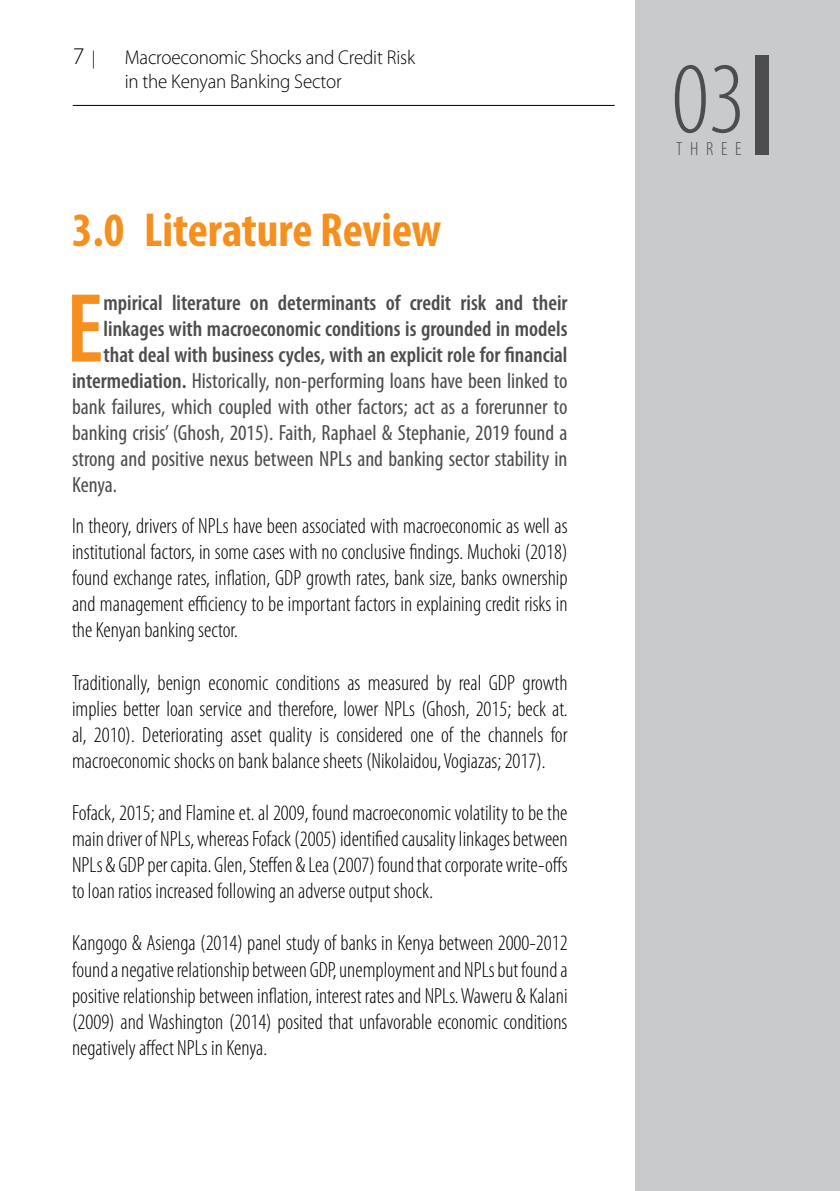
<style>
.page{position:relative;width:840px;height:1191px;background:#fff}
.page>*{position:absolute;margin:0;border:0;box-sizing:border-box;transform-origin:0 0}
.t1{font:300 condensed 102.4px "Myriad Pro";color:#4d4d4f}
.t2{font:600 condensed 99.2px "Myriad Pro";color:#f78f1e}
.t3{font:700 condensed 48px "Myriad Pro";color:#f78f1e}
.t4{font:300 24px "Myriad Pro";color:#000}
.t5{font:300 condensed 22px/26px "Myriad Pro";color:#000;text-align:justify}
.t6{font:condensed 22px "Myriad Pro";color:#4d4d4f}
.t7{font:600 condensed 22px "Myriad Pro";color:#4d4d4f}
.t8{font:300 20px/24px "Myriad Pro";letter-spacing:-.01em;color:#000;scale:.95 1}
.t9{font:300 condensed 19.2px "Myriad Pro";letter-spacing:.4em;color:#4d4d4f}
.s1{font-size:18px}
.s2{font-weight:600}
</style>
<div class="page">
<hr style="left:73px;top:105px;width:541px;height:1px;background:#000">
<div style="left:635px;top:0;width:204px;height:1191px;background:#c9cacc"></div>
<div style="left:754px;top:55px;width:14px;height:100px;background:#4d4d4f"></div>
<p class="t4" style="left:73px;top:43px;width:24px">7 <span class="s1">|</span></p>
<p class="t8" style="left:125px;top:46px;width:307px">Macroeconomic Shocks and Credit Risk in the Kenyan Banking Sector</p>
<h3 class="t3" style="left:72px;top:200px;width:371px">3.0 Literature Review</h3>
<h2 class="t2" style="left:66px;top:274px;width:39px">E</h2>
<p class="t7" style="left:103px;top:290px;width:465px">mpirical literature on determinants of credit risk and their</p>
<p class="t7" style="left:103px;top:316px;width:465px">linkages with macroeconomic conditions is grounded in models</p>
<p class="t7" style="left:103px;top:342px;width:465px">that deal with business cycles, with an explicit role for financial</p>
<p class="t6" style="left:72px;top:368px;width:496px"><span class="s2">intermediation.</span> Historically, non-performing loans have been linked to</p>
<p class="t6" style="left:72px;top:394px;width:496px">bank failures, which coupled with other factors; act as a forerunner to</p>
<p class="t6" style="left:72px;top:420px;width:496px">banking crisis’ (Ghosh, 2015). Faith, Raphael &amp; Stephanie, 2019 found a</p>
<p class="t6" style="left:72px;top:446px;width:496px">strong and positive nexus between NPLs and banking sector stability in</p>
<p class="t6" style="left:72px;top:472px;width:47px">Kenya.</p>
<p class="t5" style="left:72px;top:513px;width:497px">In theory, drivers of NPLs have been associated with macroeconomic as well as institutional factors, in some cases with no conclusive findings. Muchoki (2018) found exchange rates, inflation, GDP growth rates, bank size, banks ownership and management efficiency to be important factors in explaining credit risks in the Kenyan banking sector.</p>
<p class="t5" style="left:72px;top:670px;width:496px">Traditionally, benign economic conditions as measured by real GDP growth implies better loan service and therefore, lower NPLs (Ghosh, 2015; beck at. al, 2010). Deteriorating asset quality is considered one of the channels for macroeconomic shocks on bank balance sheets (Nikolaidou, Vogiazas; 2017).</p>
<p class="t5" style="left:72px;top:800px;width:496px">Fofack, 2015; and Flamine et. al 2009, found macroeconomic volatility to be the main driver of NPLs, whereas Fofack (2005) identified causality linkages between NPLs &amp; GDP per capita. Glen, Steffen &amp; Lea (2007) found that corporate write-offs to loan ratios increased following an adverse output shock.</p>
<p class="t5" style="left:72px;top:930px;width:497px">Kangogo &amp; Asienga (2014) panel study of banks in Kenya between 2000-2012 found a negative relationship between GDP, unemployment and NPLs but found a positive relationship between inflation, interest rates and NPLs. Waweru &amp; Kalani (2009) and Washington (2014) posited that unfavorable economic conditions negatively affect NPLs in Kenya.</p>
<h1 class="t1" style="left:671px;top:44px;width:75px">03</h1>
<p class="t9" style="left:675px;top:139px;width:67px">THREE</p>
</div>
